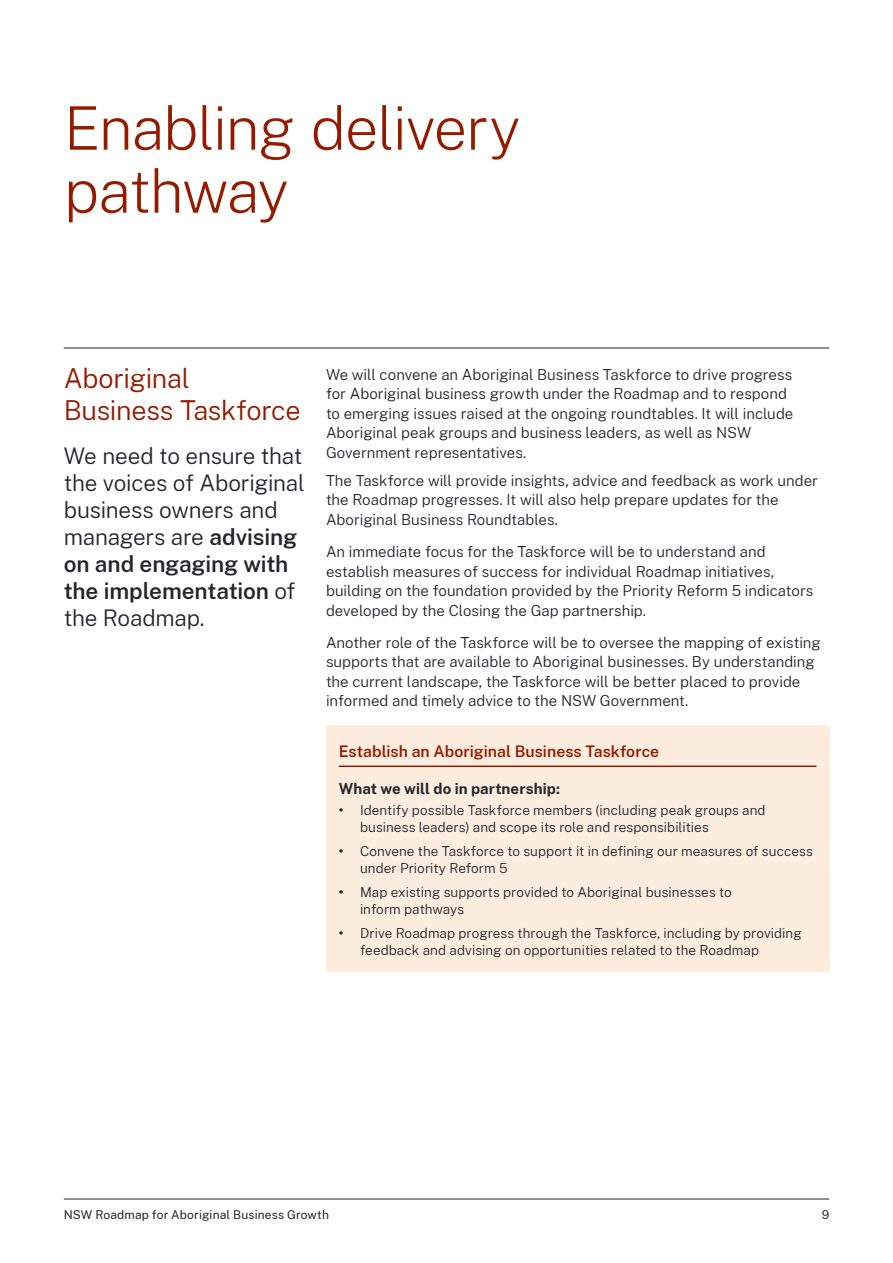
<style>
.page{position:relative;width:893px;height:1263px;background:#fff}
.page>*{position:absolute;margin:0;border:0;box-sizing:border-box;transform-origin:0 0}
.t1{font:200 60px/63px "Public Sans";letter-spacing:-.025em;color:#941b00}
.t2{font:300 27px/31.5px "Public Sans";letter-spacing:-.01em;color:#941b00}
.t3{font:300 22.5px/27px "Public Sans";letter-spacing:-.01em;color:#22272b}
.t4{font:600 15.75px "Public Sans";color:#941b00}
.t5{font:300 15px/19.5px "Public Sans";color:#22272b}
.t6{font:700 15px "Public Sans";letter-spacing:.005em;color:#22272b}
.t7{font:300 13.5px/17.2px "Public Sans";letter-spacing:.005em;color:#22272b}
.t8{font:700 13.5px "Public Sans";color:#22272b}
.t9{font:12px "Public Sans";letter-spacing:.01em;color:#22272b}
.s1{font-weight:600}
.s2{font-weight:700}
</style>
<div class="page">
<div style="left:326px;top:725px;width:503px;height:247px;background:#fdeddf"></div>
<hr style="left:64px;top:1199px;width:765px;height:1px;background:#22272b">
<hr style="left:64px;top:348px;width:765px;height:1px;background:#22272b">
<hr style="left:339px;top:765px;width:477px;height:2px;background:#941b00">
<h1 class="t1" style="left:64px;top:94px;width:458px">Enabling delivery pathway</h1>
<h2 class="t2" style="left:64px;top:362px;width:239px">Aboriginal<br>Business Taskforce</h2>
<h3 class="t3" style="left:64px;top:441px;width:242px">We need to ensure that the voices of Aboriginal business owners and managers are <span class="s1">advising on and engaging with the implementation</span> of the Roadmap.</h3>
<p class="t5" style="left:326px;top:364px;width:469px">We will convene an Aboriginal Business Taskforce to drive progress for Aboriginal business growth under the Roadmap and to respond to emerging issues raised at the ongoing roundtables. It will include Aboriginal peak groups and business leaders, as well as NSW Government representatives.</p>
<p class="t5" style="left:326px;top:470px;width:494px">The Taskforce will provide insights, advice and feedback as work under the Roadmap progresses. It will also help prepare updates for the<br>Aboriginal Business Roundtables.</p>
<p class="t5" style="left:326px;top:541px;width:489px">An immediate focus for the Taskforce will be to understand and establish measures of success for individual Roadmap initiatives, building on the foundation provided by the Priority Reform 5 indicators developed by the Closing the Gap partnership.</p>
<p class="t5" style="left:326px;top:632px;width:496px">Another role of the Taskforce will be to oversee the mapping of existing supports that are available to Aboriginal businesses. By understanding the current landscape, the Taskforce will be better placed to provide informed and timely advice to the NSW Government.</p>
<p class="t4" style="left:339px;top:740px;width:322px">Establish an Aboriginal Business Taskforce</p>
<p class="t6" style="left:339px;top:777px;width:223px">What we will do in partnership:</p>
<p class="t7" style="left:360px;top:801px;width:407px;text-indent:-21px"><span class="s2">•</span> Identify possible Taskforce members (including peak groups and business leaders) and scope its role and responsibilities</p>
<p class="t7" style="left:360px;top:842px;width:454px">Convene the Taskforce to support it in defining our measures of success under Priority Reform 5</p>
<p class="t7" style="left:360px;top:883px;width:373px">Map existing supports provided to Aboriginal businesses to inform pathways</p>
<p class="t7" style="left:360px;top:923px;width:443px">Drive Roadmap progress through the Taskforce, including by providing feedback and advising on opportunities related to the Roadmap</p>
<p class="t8" style="left:339px;top:841px;width:6px">•</p>
<p class="t8" style="left:339px;top:882px;width:6px">•</p>
<p class="t8" style="left:339px;top:923px;width:6px">•</p>
<p class="t9" style="left:64px;top:1206px;width:267px">NSW Roadmap for Aboriginal Business Growth</p>
<p class="t9" style="left:822px;top:1206px;width:9px">9</p>
</div>
